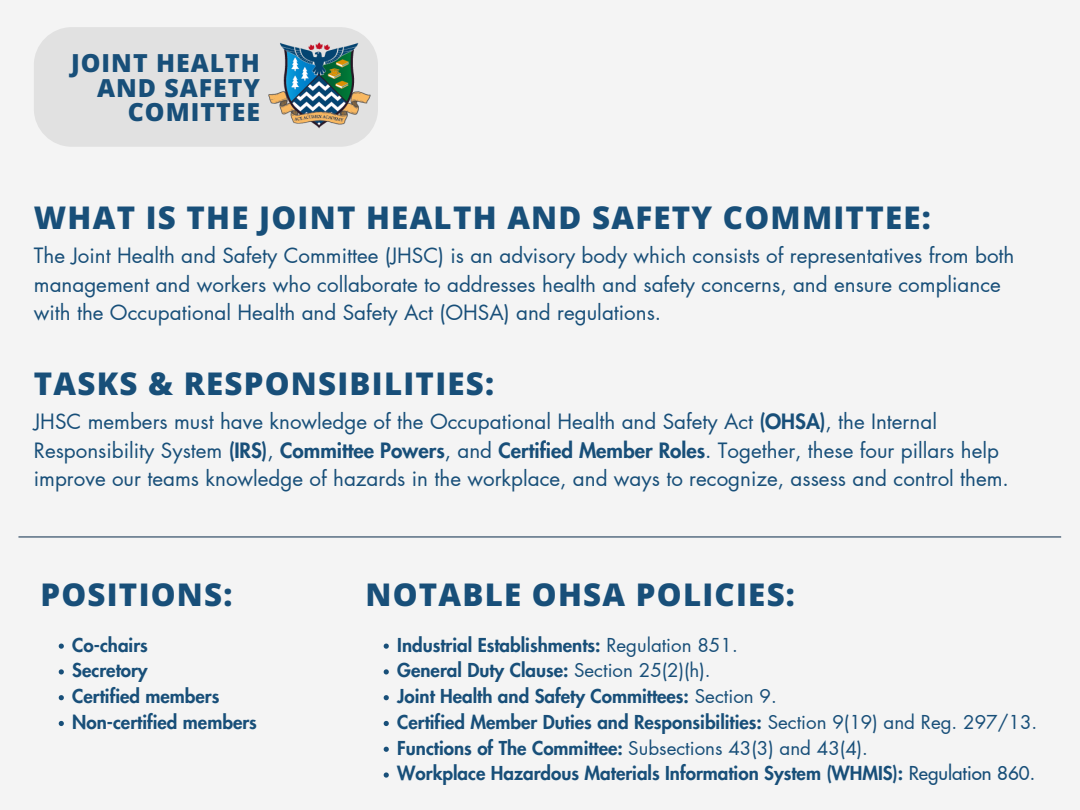
<style>
.page{position:relative;width:1080px;height:810px;background:#f4f4f4}
.page>*{position:absolute;margin:0;border:0;box-sizing:border-box;transform-origin:0 0}
.t1{font:800 31.25px "Open Sans";letter-spacing:.04em;color:#184f79}
.t2{font:800 24.88px/24.6px "Open Sans";letter-spacing:.04em;color:#184f79;text-align:right}
.t3{font:20.62px/28.6px "Futura LT Pro";color:#184f79}
.t4{font:800 18.75px "Futura LT Pro";color:#184f79}
.t5{font:18.75px "Futura LT Pro";color:#184f79}
.s1{font-weight:800}
.s2{font-weight:400}
.s3{font-weight:500}
</style>
<div class="page">
<div style="left:34px;top:27px;width:344px;height:120px;background:#e1e1e1;border-radius:38px"></div>
<img style="left:268px;top:42px;width:108px;height:90px">
<svg style="left:59px;top:644px;width:5px;height:5px"></svg>
<svg style="left:59px;top:669px;width:5px;height:6px"></svg>
<svg style="left:59px;top:695px;width:5px;height:5px"></svg>
<svg style="left:59px;top:721px;width:5px;height:5px"></svg>
<svg style="left:384px;top:644px;width:5px;height:5px"></svg>
<svg style="left:384px;top:669px;width:5px;height:6px"></svg>
<svg style="left:384px;top:695px;width:5px;height:5px"></svg>
<svg style="left:384px;top:721px;width:5px;height:5px"></svg>
<svg style="left:384px;top:747px;width:5px;height:5px"></svg>
<svg style="left:384px;top:772px;width:5px;height:6px"></svg>
<hr style="left:18px;top:537px;width:1043px;height:1px;background:#0a2b4a">
<p class="t2" style="left:71px;top:50px;width:190px">JOINT HEALTH<br>AND SAFETY<br>COMITTEE</p>
<h1 class="t1" style="left:34px;top:195px;width:899px">WHAT IS THE JOINT HEALTH AND SAFETY COMMITTEE:</h1>
<p class="t3" style="left:34px;top:242px;width:982px">The Joint Health and Safety Committee (JHSC) is an advisory body which consists of representatives from both management and workers who collaborate to addresses health and safety concerns, and ensure compliance with the Occupational Health and Safety Act (OHSA) and regulations.</p>
<p class="t1" style="left:34px;top:361px;width:462px">TASKS &amp; RESPONSIBILITIES:</p>
<p class="t3" style="left:34px;top:408px;width:977px">JHSC members must have knowledge of the Occupational Health and Safety Act <span class="s1">(OHSA)</span>, the Internal<br>Responsibility System <span class="s1">(IRS)</span>, <span class="s1">Committee Powers</span>, and <span class="s1">Certified Member Roles</span>. Together, these four pillars help improve our teams knowledge of hazards in the workplace, and ways to recognize, assess and control them.</p>
<h1 class="t1" style="left:40px;top:573px;width:194px">POSITIONS:</h1>
<p class="t4" style="left:72px;top:636px;width:77px">Co-chairs</p>
<h1 class="t4" style="left:72px;top:662px;width:77px">Secretory</h1>
<p class="t4" style="left:72px;top:688px;width:149px">Certified members</p>
<p class="t4" style="left:72px;top:713px;width:186px">Non-certified members</p>
<h1 class="t1" style="left:365px;top:573px;width:431px">NOTABLE OHSA POLICIES:</h1>
<p class="t4" style="left:397px;top:636px;width:342px">Industrial Establishments: <span class="s2">Regulation 851.</span></p>
<p class="t4" style="left:397px;top:662px;width:315px">General Duty Clause: <span class="s2">Section 25(2)(h).</span></p>
<p class="t4" style="left:397px;top:688px;width:381px">Joint Health and Safety Committees: <span class="s2">Section 9.</span></p>
<p class="t4" style="left:397px;top:713px;width:642px">Certified Member Duties and Responsibilities: <span class="s2">Section 9(19) and Reg. 297/13.</span></p>
<p class="t5" style="left:397px;top:739px;width:472px"><span class="s1">Functions of The Committee:</span> Subsections 43(3) and 43(4).</p>
<p class="t4" style="left:397px;top:765px;width:639px">Workplace Hazardous Materials Information System (WHMIS): <span class="s3">Regulation 860.</span></p>
</div>
